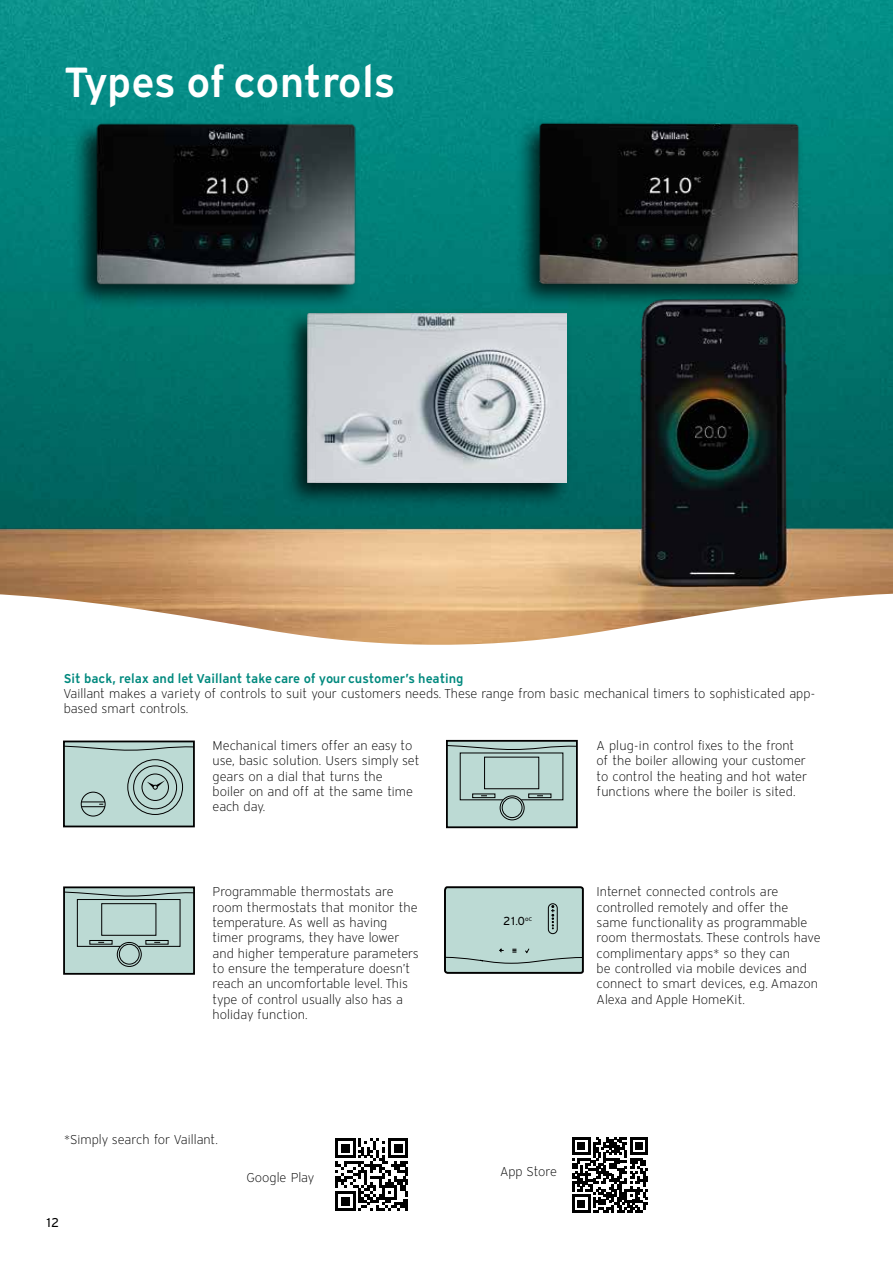
<style>
.page{position:relative;width:893px;height:1263px;background:#fff}
.page>*{position:absolute;margin:0;border:0;box-sizing:border-box;transform-origin:0 0}
.t1{font:600 42px "Vaillant 16";letter-spacing:-.015em;color:#fff}
.t2{font:300 12.75px/15.3px "Vaillant 16";letter-spacing:-.005em;color:#000}
.t3{font:600 12.75px "Vaillant 16";letter-spacing:-.005em;color:#00897e}
.t4{font:12.75px "Vaillant 16";color:#000}
.t5{font:11.55px "Vaillant 16";color:#000}
.t6{font:10.8px "Vaillant 16";color:#000}
</style>
<div class="page">
<img style="left:0;top:0;width:893px;height:594px">
<svg style="left:0;top:594px;width:886px;height:51px"></svg>
<svg style="left:63px;top:740px;width:132px;height:88px;background:#a5bfba"></svg>
<div style="left:133px;top:766px;width:44px;height:43px;border:1px solid #000;border-radius:50%"></div>
<svg style="left:446px;top:739px;width:132px;height:90px;background:#a3bdb8"></svg>
<div style="left:484px;top:757px;width:55px;height:32px;border:1px solid #000"></div>
<svg style="left:63px;top:886px;width:132px;height:89px;background:#a3bdb8"></svg>
<div style="left:101px;top:903px;width:55px;height:32px;border:1px solid #000"></div>
<svg style="left:444px;top:886px;width:140px;height:88px;background:#abc6c0"></svg>
<svg style="left:335px;top:1138px;width:73px;height:73px"></svg>
<svg style="left:572px;top:1137px;width:76px;height:76px"></svg>
<h1 class="t1" style="left:64px;top:53px;width:333px">Types of controls</h1>
<p class="t3" style="left:64px;top:669px;width:401px">Sit back, relax and let Vaillant take care of your customer’s heating</p>
<p class="t2" style="left:64px;top:685px;width:753px">Vaillant makes a variety of controls to suit your customers needs. These range from basic mechanical timers to sophisticated app&shy;based smart controls.</p>
<p class="t2" style="left:213px;top:738px;width:209px">Mechanical timers offer an easy to use, basic solution. Users simply set gears on a dial that turns the<br>boiler on and off at the same time each day.</p>
<p class="t2" style="left:597px;top:738px;width:212px">A plug-in control fixes to the front of the boiler allowing your customer to control the heating and hot water functions where the boiler is sited.</p>
<p class="t6" style="left:119px;top:700px;width:28px">21.0<sup>o</sup><sup>C</sup></p>
<p class="t2" style="left:213px;top:884px;width:208px">Programmable thermostats are room thermostats that monitor the temperature. As well as having timer programs, they have lower and higher temperature parameters to ensure the temperature doesn’t reach an uncomfortable level. This type of control usually also has a holiday function.</p>
<p class="t2" style="left:597px;top:884px;width:226px">Internet connected controls are controlled remotely and offer the same functionality as programmable room thermostats. These controls have complimentary apps* so they can<br>be controlled via mobile devices and connect to smart devices, e.g. Amazon Alexa and Apple HomeKit.</p>
<p class="t5" style="left:503px;top:913px;width:30px">21.0<sup>o</sup><sup>C</sup></p>
<p class="t2" style="left:64px;top:1131px;width:155px">*Simply search for Vaillant.</p>
<p class="t4" style="left:46px;top:1214px;width:15px">12</p>
<p class="t2" style="left:246px;top:1169px;width:70px">Google Play</p>
<p class="t2" style="left:500px;top:1163px;width:59px">App Store</p>
</div>
